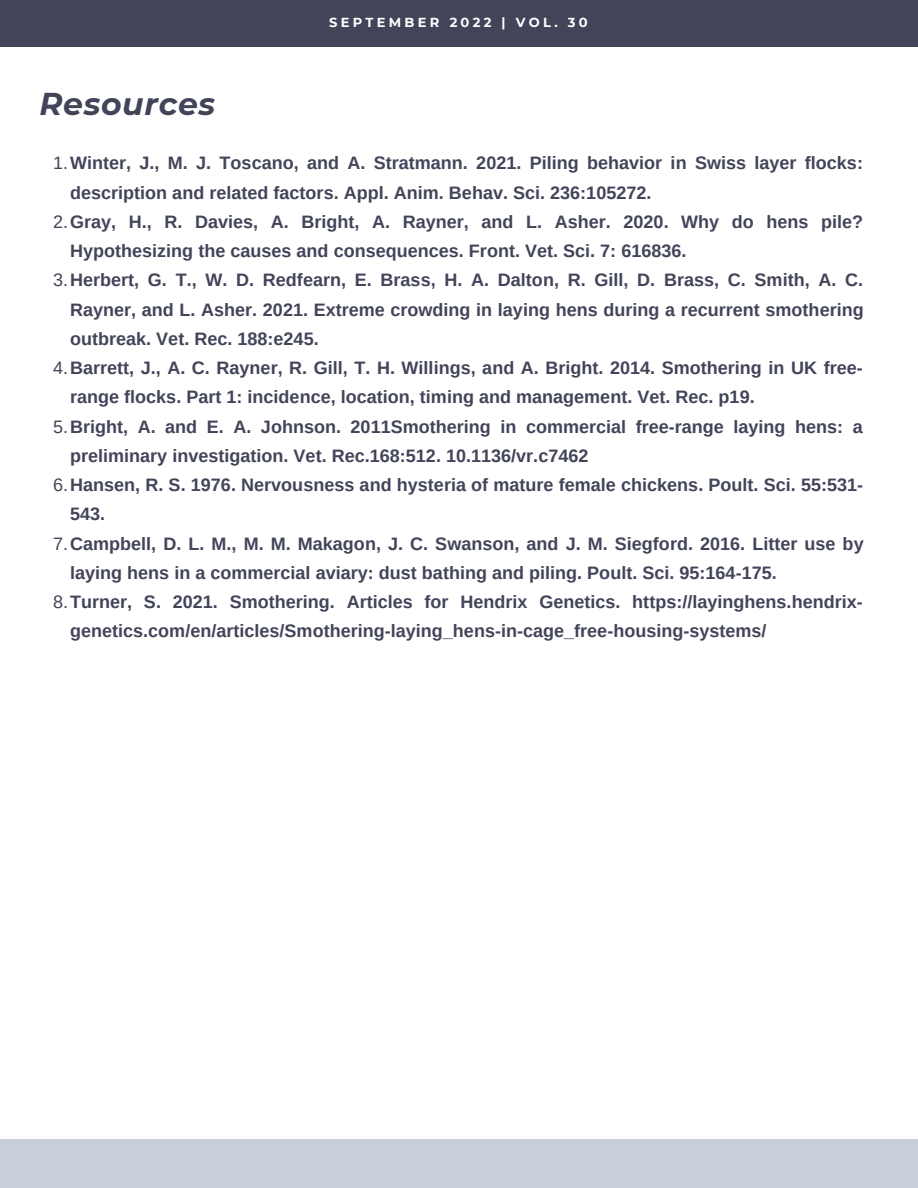
<style>
.page{position:relative;width:918px;height:1188px;background:#fff}
.page>*{position:absolute;margin:0;border:0;box-sizing:border-box;transform-origin:0 0}
.t1{font:italic 700 31.5px "Montserrat";letter-spacing:.02em;color:#424459}
.t2{font:700 18px "Arimo";color:#424459}
.t3{font:700 13.05px "Montserrat";letter-spacing:.25em;color:#fff}
.s1{font-weight:400}
</style>
<div class="page">
<div style="left:0;top:0;width:918px;height:46px;background:#424459"></div>
<div style="left:0;top:1139px;width:918px;height:49px;background:#c7d0d8"></div>
<h1 class="t1" style="left:40px;top:85px;width:177px">Resources</h1>
<p class="t3" style="left:329px;top:15px;width:260px">SEPTEMBER 2022 | VOL. 30</p>
<p class="t2" style="left:53px;top:153px;width:811px"><span class="s1">1.</span>Winter, J., M. J. Toscano, and A. Stratmann. 2021. Piling behavior in Swiss layer flocks:</p>
<p class="t2" style="left:70px;top:182px;width:583px">description and related factors. Appl. Anim. Behav. Sci. 236:105272.</p>
<p class="t2" style="left:53px;top:212px;width:812px"><span class="s1">2.</span>Gray, H., R. Davies, A. Bright, A. Rayner, and L. Asher. 2020. Why do hens pile?</p>
<p class="t2" style="left:70px;top:241px;width:618px">Hypothesizing the causes and consequences. Front. Vet. Sci. 7: 616836.</p>
<p class="t2" style="left:53px;top:270px;width:811px"><span class="s1">3.</span>Herbert, G. T., W. D. Redfearn, E. Brass, H. A. Dalton, R. Gill, D. Brass, C. Smith, A. C.</p>
<p class="t2" style="left:70px;top:299px;width:795px">Rayner, and L. Asher. 2021. Extreme crowding in laying hens during a recurrent smothering</p>
<p class="t2" style="left:70px;top:329px;width:250px">outbreak. Vet. Rec. 188:e245.</p>
<p class="t2" style="left:53px;top:358px;width:811px"><span class="s1">4.</span>Barrett, J., A. C. Rayner, R. Gill, T. H. Willings, and A. Bright. 2014. Smothering in UK free-</p>
<p class="t2" style="left:70px;top:387px;width:686px">range flocks. Part 1: incidence, location, timing and management. Vet. Rec. p19.</p>
<p class="t2" style="left:53px;top:416px;width:811px"><span class="s1">5.</span>Bright, A. and E. A. Johnson. 2011Smothering in commercial free-range laying hens: a</p>
<p class="t2" style="left:70px;top:446px;width:520px">preliminary investigation. Vet. Rec.168:512. 10.1136/vr.c7462</p>
<p class="t2" style="left:53px;top:475px;width:812px"><span class="s1">6.</span>Hansen, R. S. 1976. Nervousness and hysteria of mature female chickens. Poult. Sci. 55:531-</p>
<p class="t2" style="left:70px;top:504px;width:37px">543.</p>
<p class="t2" style="left:53px;top:533px;width:812px"><span class="s1">7.</span>Campbell, D. L. M., M. M. Makagon, J. C. Swanson, and J. M. Siegford. 2016. Litter use by</p>
<p class="t2" style="left:70px;top:563px;width:708px">laying hens in a commercial aviary: dust bathing and piling. Poult. Sci. 95:164-175.</p>
<p class="t2" style="left:53px;top:592px;width:811px"><span class="s1">8.</span>Turner, S. 2021. Smothering. Articles for Hendrix Genetics. https://layinghens.hendrix-</p>
<p class="t2" style="left:70px;top:621px;width:698px">genetics.com/en/articles/Smothering-laying_hens-in-cage_free-housing-systems/</p>
</div>
